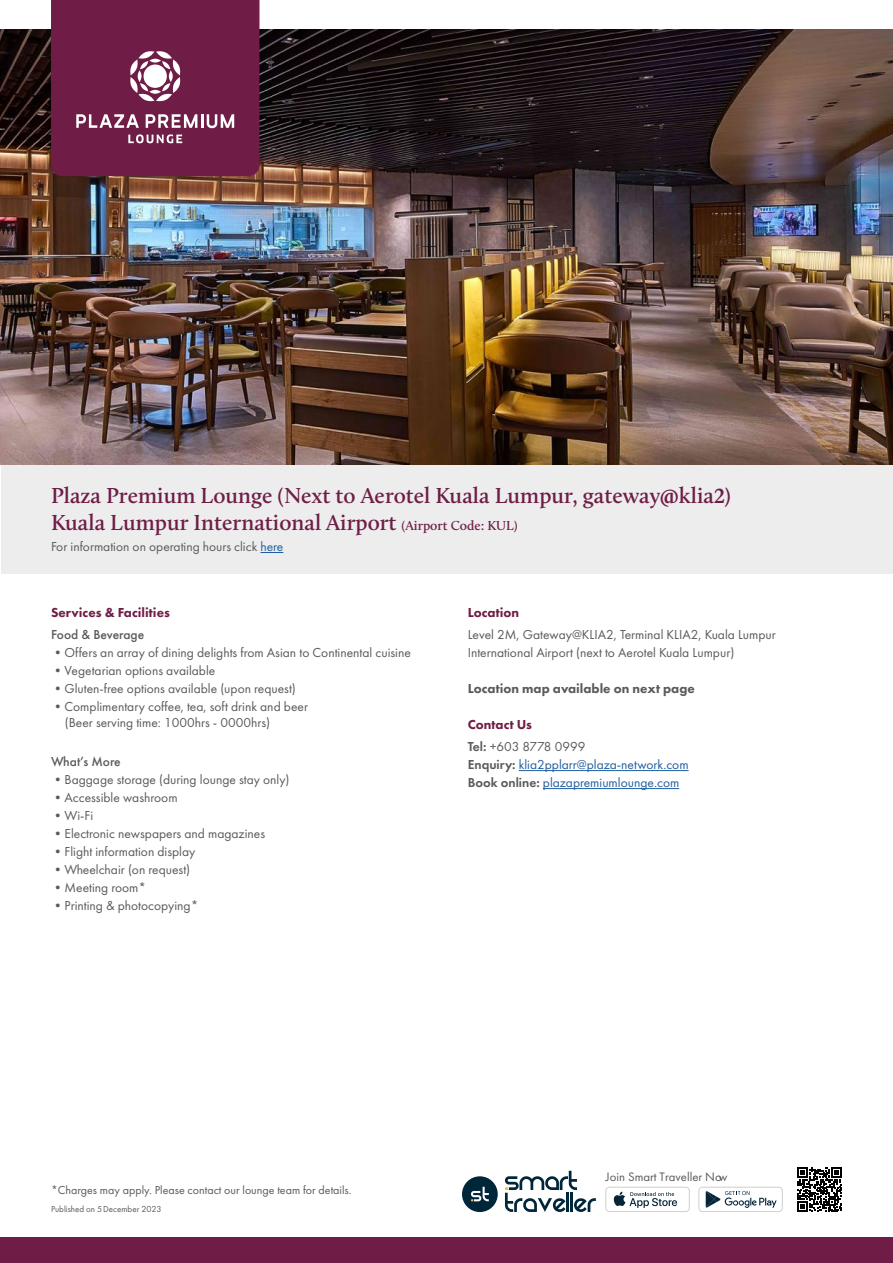
<style>
.page{position:relative;width:893px;height:1263px;background:#fff}
.page>*{position:absolute;margin:0;border:0;box-sizing:border-box;transform-origin:0 0}
.t1{font:600 22.5px/27px "Calluna";color:#6f1d46}
.t2{font:13.5px/16.2px "Futura PT";color:#585a5b}
.t3{font:13.5px/18px "Futura PT";color:#215e9f}
.t4{font:800 13.5px "Futura PT";color:#585a5b}
.t5{font:800 13.5px "Futura PT";color:#6f1d46}
.t6{font:500 13.5px "Futura PT";color:#585a5b}
.t7{font:12.75px "Futura PT";color:#585a5b}
.t8{font:12px "Futura PT";color:#585a5b}
.t9{font:9px "Futura PT";color:#585a5b}
.s1{font-family:"Garamond";font-weight:700}
.s2{font-size:13.5px}
.s3{color:#215e9f}
.s4{font-weight:800;color:#6f1d46}
.s5{font-weight:600}
.s6{font-weight:600;color:#585a5b}
</style>
<div class="page">
<div style="left:462px;top:1176px;width:36px;height:36px;background:#00263a;border-radius:50%"></div>
<svg style="left:471px;top:1187px;width:18px;height:14px"></svg>
<svg style="left:505px;top:1171px;width:91px;height:41px"></svg>
<div style="left:605px;top:1187px;width:85px;height:25px;background:#d7d8d8;border-radius:4px"></div>
<div style="left:606px;top:1188px;width:83px;height:23px;background:#fff;border-radius:3px"></div>
<svg style="left:613px;top:1192px;width:64px;height:16px"></svg>
<div style="left:698px;top:1187px;width:85px;height:25px;background:#d7d8d8;border-radius:4px"></div>
<div style="left:699px;top:1188px;width:83px;height:23px;background:#fff;border-radius:3px"></div>
<svg style="left:706px;top:1191px;width:71px;height:17px"></svg>
<svg style="left:797px;top:1167px;width:45px;height:45px"></svg>
<div style="left:1px;top:464px;width:891px;height:110px;background:#ededee"></div>
<div style="left:0;top:1237px;width:893px;height:26px;background:#6f1d46"></div>
<img style="left:1px;top:29px;width:891px;height:435px">
<svg style="left:260px;top:552px;width:23px;height:1px"></svg>
<hr style="left:519px;top:770px;width:170px;height:1px;background:#215e9f">
<hr style="left:543px;top:788px;width:136px;height:1px;background:#215e9f">
<svg style="left:51px;top:0;width:208px;height:176px;background:#782b51"></svg>
<h1 class="t1" style="left:51px;top:482px;width:681px">Plaza Premium Lounge (Next to Aerotel Kuala Lumpur, gateway@klia<span class="s1">2</span>)<br>Kuala Lumpur International Airport <span class="s2">(Airport Code: KUL)</span></h1>
<p class="t2" style="left:51px;top:538px;width:234px">For information on operating hours click <span class="s3">here</span></p>
<p class="t5" style="left:51px;top:604px;width:120px">Services &amp; Facilities</p>
<p class="t6" style="left:51px;top:626px;width:95px">Food &amp; Beverage</p>
<p class="t2" style="left:51px;top:644px;width:361px">•Offers an array of dining delights from Asian to Continental cuisine</p>
<p class="t2" style="left:51px;top:662px;width:166px">•Vegetarian options available</p>
<p class="t2" style="left:51px;top:680px;width:246px">•Gluten-free options available (upon request)</p>
<p class="t2" style="left:65px;top:698px;width:245px;text-indent:-14px">•Complimentary coffee, tea, soft drink and beer (Beer serving time: 1000hrs - 0000hrs)</p>
<p class="t6" style="left:51px;top:754px;width:71px">What’s More</p>
<p class="t2" style="left:51px;top:772px;width:240px">•Baggage storage (during lounge stay only)</p>
<p class="t2" style="left:51px;top:790px;width:128px">•Accessible washroom</p>
<p class="t2" style="left:51px;top:808px;width:44px">•Wi-Fi</p>
<p class="t2" style="left:51px;top:826px;width:216px">•Electronic newspapers and magazines</p>
<p class="t2" style="left:51px;top:844px;width:146px">•Flight information display</p>
<p class="t2" style="left:51px;top:862px;width:141px">•Wheelchair (on request)</p>
<p class="t2" style="left:51px;top:880px;width:97px">•Meeting room*</p>
<p class="t2" style="left:51px;top:898px;width:149px">•Printing &amp; photocopying*</p>
<p class="t5" style="left:468px;top:604px;width:53px">Location</p>
<p class="t2" style="left:468px;top:625px;width:310px;line-height:18px">Level 2M, Gateway@KLIA2, Terminal KLIA2, Kuala Lumpur<br>International Airport (next to Aerotel Kuala Lumpur)</p>
<p class="t4" style="left:468px;top:680px;width:229px">Location map available on next page</p>
<p class="t2" style="left:468px;top:713px;width:119px;line-height:22.2px"><span class="s4">Contact Us<br></span><span class="s5">Tel:</span> +603 8778 0999</p>
<p class="t3" style="left:468px;top:756px;width:222px"><span class="s6">Enquiry:</span> klia2pplarr@plaza-network.com<br><span class="s6">Book online:</span> plazapremiumlounge.com</p>
<p class="t8" style="left:51px;top:1183px;width:302px">*Charges may apply. Please contact our lounge team for details.</p>
<p class="t9" style="left:51px;top:1204px;width:112px">Published on 5 December 2023</p>
<p class="t7" style="left:606px;top:1169px;width:123px">Join Smart Traveller Now</p>
</div>
